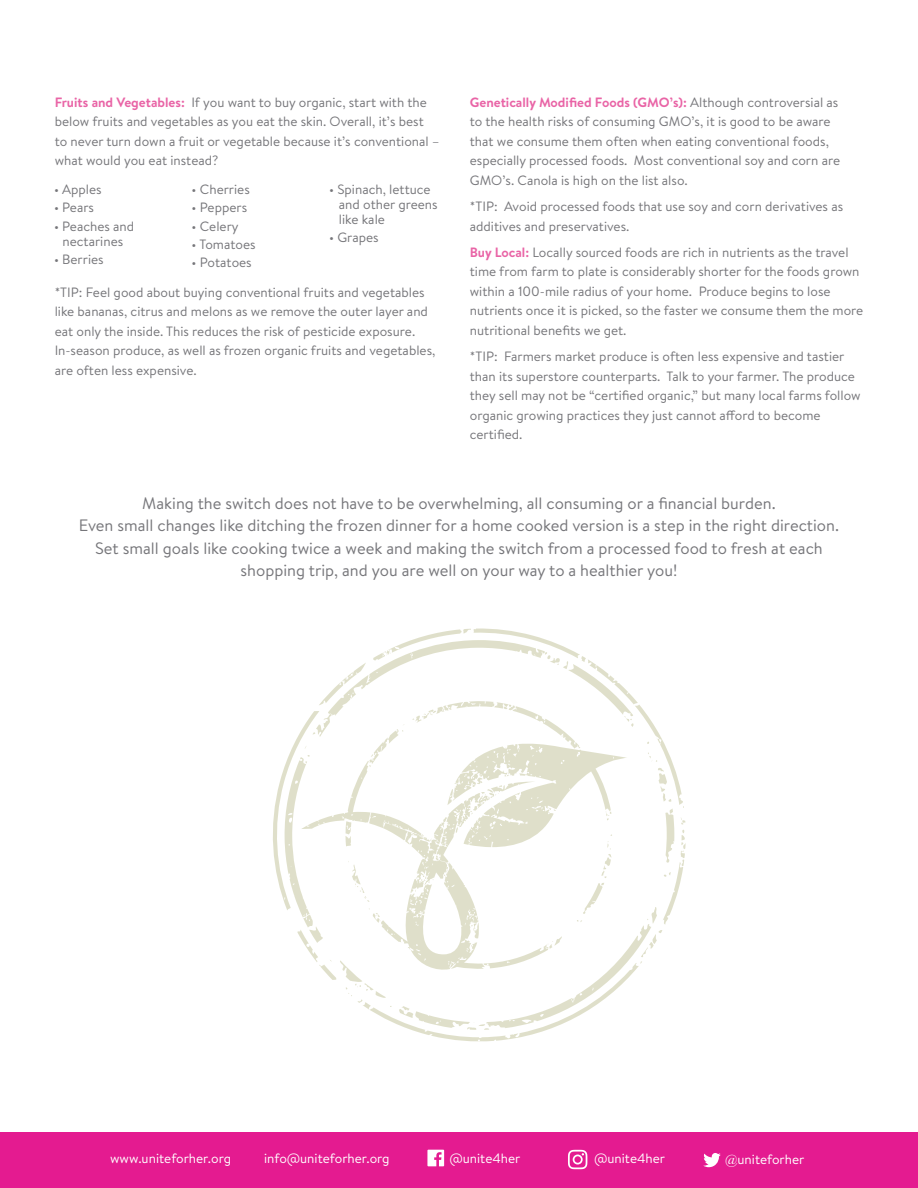
<style>
.page{position:relative;width:918px;height:1188px;background:#fff}
.page>*{position:absolute;margin:0;border:0;box-sizing:border-box;transform-origin:0 0}
.t1{font:16.5px/22.5px "Brandon Text";color:#76767a;text-align:center}
.t2{font:13.5px/19.5px "Brandon Text";color:#76767a}
.t3{font:13.5px "Brandon Text";color:#fff}
.s1{font-weight:700;color:#e964a6}
.s2{font-family:"Garamond"}
</style>
<div class="page">
<div style="left:1px;top:1133px;width:917px;height:55px;background:#e41b90"></div>
<svg style="left:703px;top:1153px;width:18px;height:14px"></svg>
<svg style="left:427px;top:1150px;width:17px;height:16px"></svg>
<svg style="left:568px;top:1150px;width:19px;height:19px"></svg>
<svg style="left:273px;top:628px;width:413px;height:414px"></svg>
<p class="t2" style="left:55px;top:92px;width:386px"><span class="s1">Fruits and Vegetables:</span> If you want to buy organic, start with the below fruits and vegetables as you eat the skin. Overall, it’s best to never turn down a fruit or vegetable because it’s conventional – what would you eat instead?</p>
<p class="t2" style="left:54px;top:179px;width:49px">• Apples</p>
<p class="t2" style="left:54px;top:197px;width:42px">• Pears</p>
<p class="t2" style="left:54px;top:218px;width:82px;line-height:15px;text-align:center">• Peaches and nectarines</p>
<p class="t2" style="left:54px;top:249px;width:51px">• Berries</p>
<p class="t2" style="left:192px;top:179px;width:60px">• Cherries</p>
<p class="t2" style="left:192px;top:197px;width:57px">• Peppers</p>
<p class="t2" style="left:192px;top:216px;width:49px">• Celery</p>
<p class="t2" style="left:192px;top:234px;width:66px">• Tomatoes</p>
<p class="t2" style="left:192px;top:252px;width:62px">• Potatoes</p>
<p class="t2" style="left:339px;top:181px;width:100px;line-height:15px;text-indent:-10px">• Spinach, lettuce and other greens like kale</p>
<p class="t2" style="left:329px;top:227px;width:51px">• Grapes</p>
<p class="t2" style="left:55px;top:282px;width:382px">*TIP: Feel good about buying conventional fruits and vegetables like bananas, citrus and melons as we remove the outer layer and eat only the inside. This reduces the risk of pesticide exposure.<br>In-season produce, as well as frozen organic fruits and vegetables, are often less expensive.</p>
<p class="t2" style="left:470px;top:92px;width:372px"><span class="s1">Genetically Modified Foods (GMO’s):</span> Although controversial as to the health risks of consuming GMO’s, it is good to be aware that we consume them often when eating conventional foods, especially processed foods. Most conventional soy and corn are GMO’s. Canola is high on the list also.</p>
<p class="t2" style="left:470px;top:196px;width:375px">*TIP: Avoid processed foods that use soy and corn derivatives as additives and preservatives.</p>
<p class="t2" style="left:470px;top:242px;width:395px"><span class="s1">Buy Local:</span> Locally sourced foods are rich in nutrients as the travel time from farm to plate is considerably shorter for the foods grown within a 100-mile radius of your home. Produce begins to lose nutrients once it is picked, so the faster we consume them the more nutritional benefits we get.</p>
<p class="t2" style="left:470px;top:346px;width:392px">*TIP: Farmers market produce is often less expensive and tastier than its superstore counterparts. Talk to your farmer. The produce they sell may not be “certified organic,” but many local farms follow organic growing practices they just cannot afford to become certified.</p>
<p class="t1" style="left:79px;top:491px;width:762px">Making the switch does not have to be overwhelming, all consuming or a financial burden.<br>Even small changes like ditching the frozen dinner for a home cooked version is a step in the right direction.<br>Set small goals like cooking twice a week and making the switch from a processed food to fresh at each shopping trip, and you are well on your way to a healthier you!</p>
<p class="t3" style="left:110px;top:1149px;width:122px">www.uniteforher.org</p>
<p class="t3" style="left:264px;top:1149px;width:127px">info@uniteforher.org</p>
<p class="t3" style="left:449px;top:1149px;width:73px">@unite4her</p>
<p class="t3" style="left:594px;top:1149px;width:73px">@unite4her</p>
<p class="t3" style="left:725px;top:1150px;width:81px"><span class="s2">@</span>uniteforher</p>
</div>
